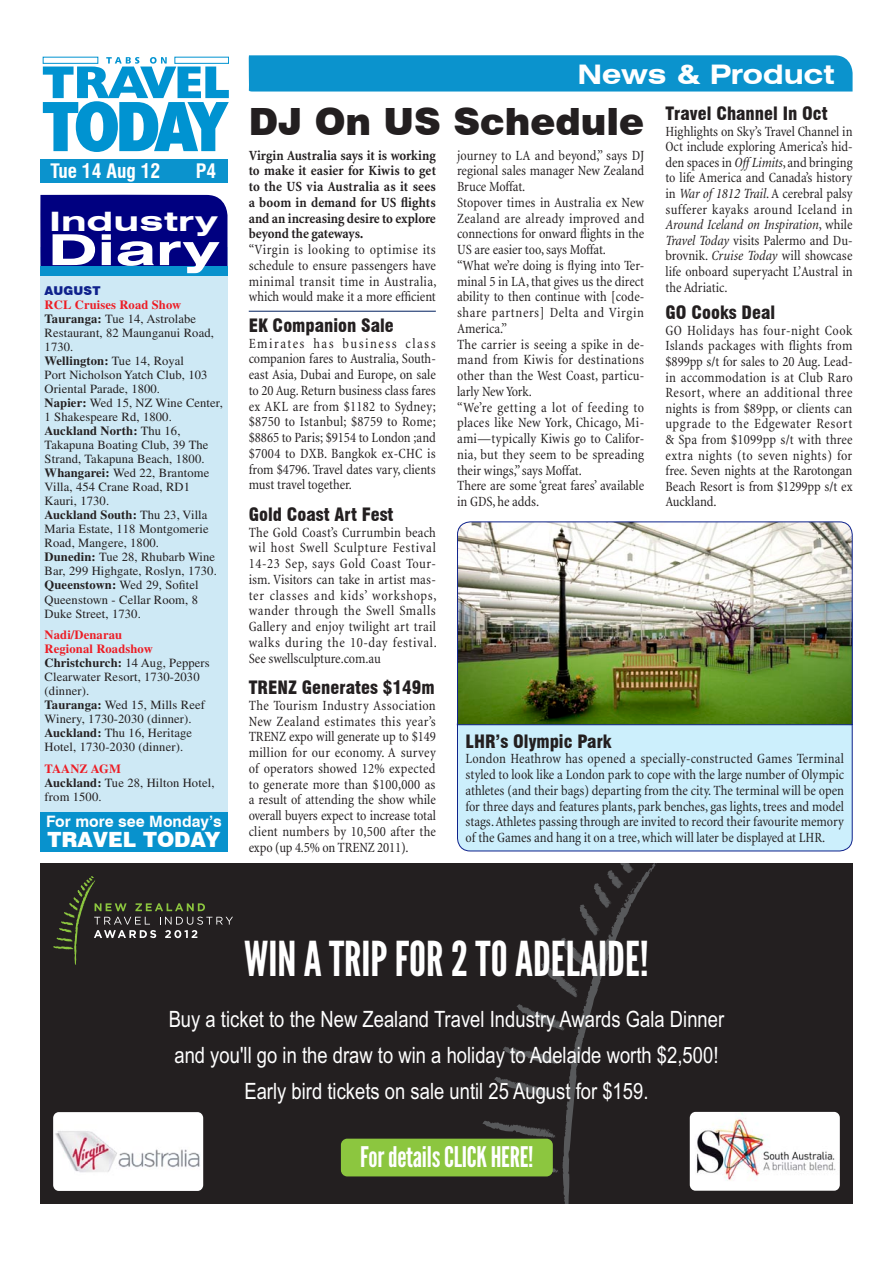
<style>
.page{position:relative;width:893px;height:1263px;background:#fff}
.page>*{position:absolute;margin:0;border:0;box-sizing:border-box;transform-origin:0 0}
.t1{font:48px "League Gothic";color:#fff}
.t2{font:700 expanded 42.6px "Swiss 721 BT";color:#fff;scale:1.29 1}
.t3{font:900 37.65px "Swiss 721 BT";color:#231f20}
.t4{font:28.35px "League Gothic";letter-spacing:-.01em;color:#fff}
.t5{font:700 expanded 27px "Swiss 721 BT";color:#fff}
.t6{font:700 expanded 26.85px "Swiss 721 BT";color:#fff;scale:1.29 1}
.t7{font:22.5px/36px "Arial Narrow";color:#fff;text-align:center}
.t8{font:900 21px "Swiss 721 BT";letter-spacing:-.005em;color:#fff}
.t9{font:700 condensed 19.5px "Swiss 721 BT";color:#fff}
.t10{font:900 condensed 18px "Swiss 721 BT";color:#231f20}
.t11{font:700 15.75px "Swiss 721 BT";color:#fff}
.t12{font:condensed 14.25px/15.8px "Minion";color:#231f20;text-align:justify}
.t13{font:700 condensed 14.25px/15.8px "Minion";letter-spacing:-.005em;color:#231f20;text-align:justify}
.t14{font:12.6px/14.1px "Times";letter-spacing:.01em;color:#231f20}
.t15{font:900 12.15px "Swiss 721 BT";letter-spacing:.01em;color:#0f228c}
.s1{font-weight:700;color:#ed1c24}
.s2{font-weight:700}
.s3{font-style:italic}
</style>
<div class="page">
<div style="left:457px;top:602px;width:395px;height:249px;background:#cceffc;border-radius:13px"></div>
<svg style="left:43px;top:57px;width:186px;height:95px"></svg>
<div style="left:40px;top:159px;width:187px;height:24px;background:#0b93cd"></div>
<div style="left:248px;top:55px;width:605px;height:37px;background:#0b93cd"></div>
<div style="left:40px;top:247px;width:187px;height:604px;background:#cee9f5"></div>
<div style="left:40px;top:195px;width:187px;height:72px;background:#000080"></div>
<div style="left:40px;top:267px;width:187px;height:9px;background:#0892cd"></div>
<div style="left:40px;top:812px;width:187px;height:39px;background:#0892cd"></div>
<div style="left:40px;top:863px;width:813px;height:340px;background:#231f20"></div>
<svg style="left:467px;top:863px;width:190px;height:340px"></svg>
<svg style="left:53px;top:876px;width:180px;height:89px"></svg>
<div style="left:341px;top:1139px;width:212px;height:37px;background:#8cc63f;border-radius:6px"></div>
<img style="left:690px;top:1112px;width:150px;height:79px">
<div style="left:53px;top:1112px;width:150px;height:79px;background:#fff;border-radius:6px"></div>
<img style="left:55px;top:1131px;width:145px;height:42px">
<hr style="left:249px;top:311px;width:187px;height:1px;background:#01205f">
<img style="left:457px;top:521px;width:396px;height:205px">
<h3 class="t9" style="left:50px;top:159px;width:111px">Tue 14 Aug 12</h3>
<h3 class="t9" style="left:196px;top:159px;width:22px">P4</h3>
<h3 class="t6" style="left:49px;top:205px;width:132px">Industry</h3>
<h2 class="t2" style="left:48px;top:224px;width:134px">Diary</h2>
<p class="t15" style="left:45px;top:283px;width:57px">AUGUST</p>
<p class="t14" style="left:45px;top:297px;width:180px"><span class="s1">RCL Cruises Road Show<br></span><span class="s2">Tauranga:</span> Tue 14, Astrolabe<br>Restaurant, 82 Maunganui Road,<br>1730.<br><span class="s2">Wellington:</span> Tue 14, Royal<br>Port Nicholson Yatch Club, 103<br>Oriental Parade, 1800.<br><span class="s2">Napier:</span> Wed 15, NZ Wine Center,<br>1 Shakespeare Rd, 1800.<br><span class="s2">Auckland North:</span> Thu 16,<br>Takapuna Boating Club, 39 The<br>Strand, Takapuna Beach, 1800.<br><span class="s2">Whangarei:</span> Wed 22, Brantome<br>Villa, 454 Crane Road, RD1<br>Kauri, 1730.<br><span class="s2">Auckland South:</span> Thu 23, Villa<br>Maria Estate, 118 Montgomerie<br>Road, Mangere, 1800.<br><span class="s2">Dunedin:</span> Tue 28, Rhubarb Wine<br>Bar, 299 Highgate, Roslyn, 1730.<br><span class="s2">Queenstown:</span> Wed 29, Sofitel<br>Queenstown - Cellar Room, 8<br>Duke Street, 1730.</p>
<p class="t14" style="left:45px;top:628px;width:167px"><span class="s1">Nadi/Denarau<br>Regional Roadshow<br></span><span class="s2">Christchurch:</span> 14 Aug, Peppers<br>Clearwater Resort, 1730-2030 (dinner).<br><span class="s2">Tauranga:</span> Wed 15, Mills Reef<br>Winery, 1730-2030 (dinner).<br><span class="s2">Auckland:</span> Thu 16, Heritage<br>Hotel, 1730-2030 (dinner).</p>
<p class="t14" style="left:45px;top:762px;width:171px"><span class="s1">TAANZ AGM<br></span><span class="s2">Auckland:</span> Tue 28, Hilton Hotel, from 1500.</p>
<p class="t11" style="left:46px;top:812px;width:177px">For more see Monday’s</p>
<h3 class="t8" style="left:48px;top:826px;width:30px">TRAVE</h3>
<h3 class="t8" style="left:123px;top:826px;width:99px">L TO DAY</h3>
<h3 class="t5" style="left:577px;top:58px;width:259px">News &amp; Product</h3>
<p class="t10" style="left:665px;top:103px;width:164px">Travel Channel In Oct</p>
<p class="t12" style="left:665px;top:124px;width:189px">Highlights on Sky’s Travel Channel in Oct include exploring America’s hid&shy;den spaces in <span class="s3">Off Limits</span>, and bringing to life America and Canada’s history in <span class="s3">War of 1812 Trail</span>. A cerebral palsy sufferer kayaks around Iceland in <span class="s3">Around Iceland on Inspiration</span>, while <span class="s3">Travel Today</span> visits Palermo and Du&shy;brovnik. <span class="s3">Cruise Today</span> will showcase life onboard superyacht L’Austral in the Adriatic.</p>
<p class="t10" style="left:665px;top:302px;width:111px">GO Cooks Deal</p>
<p class="t12" style="left:665px;top:323px;width:189px">GO Holidays has four-night Cook Islands packages with flights from $899pp s/t for sales to 20 Aug. Lead&shy;in accommodation is at Club Raro Resort, where an additional three nights is from $89pp, or clients can upgrade to the Edgewater Resort &amp; Spa from $1099pp s/t with three extra nights (to seven nights) for free. Seven nights at the Rarotongan Beach Resort is from $1299pp s/t ex Auckland.</p>
<h3 class="t3" style="left:249px;top:99px;width:397px">DJ ON US SCHEDULE</h3>
<p class="t12" style="left:457px;top:148px;width:189px;text-align:left">journey to LA and beyond,” says DJ regional sales manager New Zealand<br>Bruce Moffat.<br>Stopover times in Australia ex New<br>Zealand are already improved and connections for onward flights in the<br>US are easier too, says Moffat.<br>“What we’re doing is flying into Ter&shy;minal 5 in LA, that gives us the direct ability to then continue with [code&shy;share partners] Delta and Virgin<br>America.”<br>The carrier is seeing a spike in de&shy;mand from Kiwis for destinations other than the West Coast, particu&shy;larly New York.<br>“We’re getting a lot of feeding to places like New York, Chicago, Mi&shy;ami—typically Kiwis go to Califor&shy;nia, but they seem to be spreading their wings,” says Moffat.<br>There are some ‘great fares’ available in GDS, he adds.</p>
<p class="t13" style="left:249px;top:147px;width:189px">Virgin Australia says it is working to make it easier for Kiwis to get to the US via Australia as it sees a boom in demand for US flights and an increasing desire to explore beyond the gateways.</p>
<p class="t12" style="left:249px;top:242px;width:189px">“Virgin is looking to optimise its schedule to ensure passengers have minimal transit time in Australia, which would make it a more efficient</p>
<p class="t10" style="left:249px;top:315px;width:147px">EK Companion Sale</p>
<p class="t12" style="left:249px;top:336px;width:189px">Emirates has business class companion fares to Australia, South&shy;east Asia, Dubai and Europe, on sale to 20 Aug. Return business class fares ex AKL are from $1182 to Sydney; $8750 to Istanbul; $8759 to Rome; $8865 to Paris; $9154 to London ;and $7004 to DXB. Bangkok ex-CHC is from $4796. Travel dates vary, clients must travel together.</p>
<p class="t10" style="left:249px;top:504px;width:146px">Gold Coast Art Fest</p>
<p class="t12" style="left:249px;top:525px;width:190px">The Gold Coast’s Currumbin beach wil host Swell Sculpture Festival 14-23 Sep, says Gold Coast Tour&shy;ism. Visitors can take in artist mas&shy;ter classes and kids’ workshops, wander through the Swell Smalls Gallery and enjoy twilight art trail walks during the 10-day festival.<br>See swellsculpture.com.au</p>
<p class="t10" style="left:249px;top:677px;width:187px">TRENZ Generates $149m</p>
<p class="t12" style="left:249px;top:698px;width:189px">The Tourism Industry Association New Zealand estimates this year’s TRENZ expo will generate up to $149 million for our economy. A survey of operators showed 12% expected to generate more than $100,000 as a result of attending the show while overall buyers expect to increase total client numbers by 10,500 after the expo (up 4.5% on TRENZ 2011).</p>
<p class="t10" style="left:466px;top:730px;width:148px">LHR’s Olympic Park</p>
<p class="t12" style="left:466px;top:751px;width:380px">London Heathrow has opened a specially-constructed Games Terminal styled to look like a London park to cope with the large number of Olympic athletes (and their bags) departing from the city. The terminal will be open for three days and features plants, park benches, gas lights, trees and model stags. Athletes passing through are invited to record their favourite memory of the Games and hang it on a tree, which will later be displayed at LHR.</p>
<h1 class="t1" style="left:244px;top:932px;width:406px">WIN A TRIP FOR 2 TO ADELAIDE!</h1>
<h3 class="t7" style="left:169px;top:1001px;width:557px">Buy a ticket to the New Zealand Travel Industry Awards Gala Dinner and you'll go in the draw to win a holiday to Adelaide worth $2,500!<br>Early bird tickets on sale until 25 August for $159.</h3>
<h3 class="t4" style="left:360px;top:1141px;width:175px">For details CLICK HERE!</h3>
</div>
